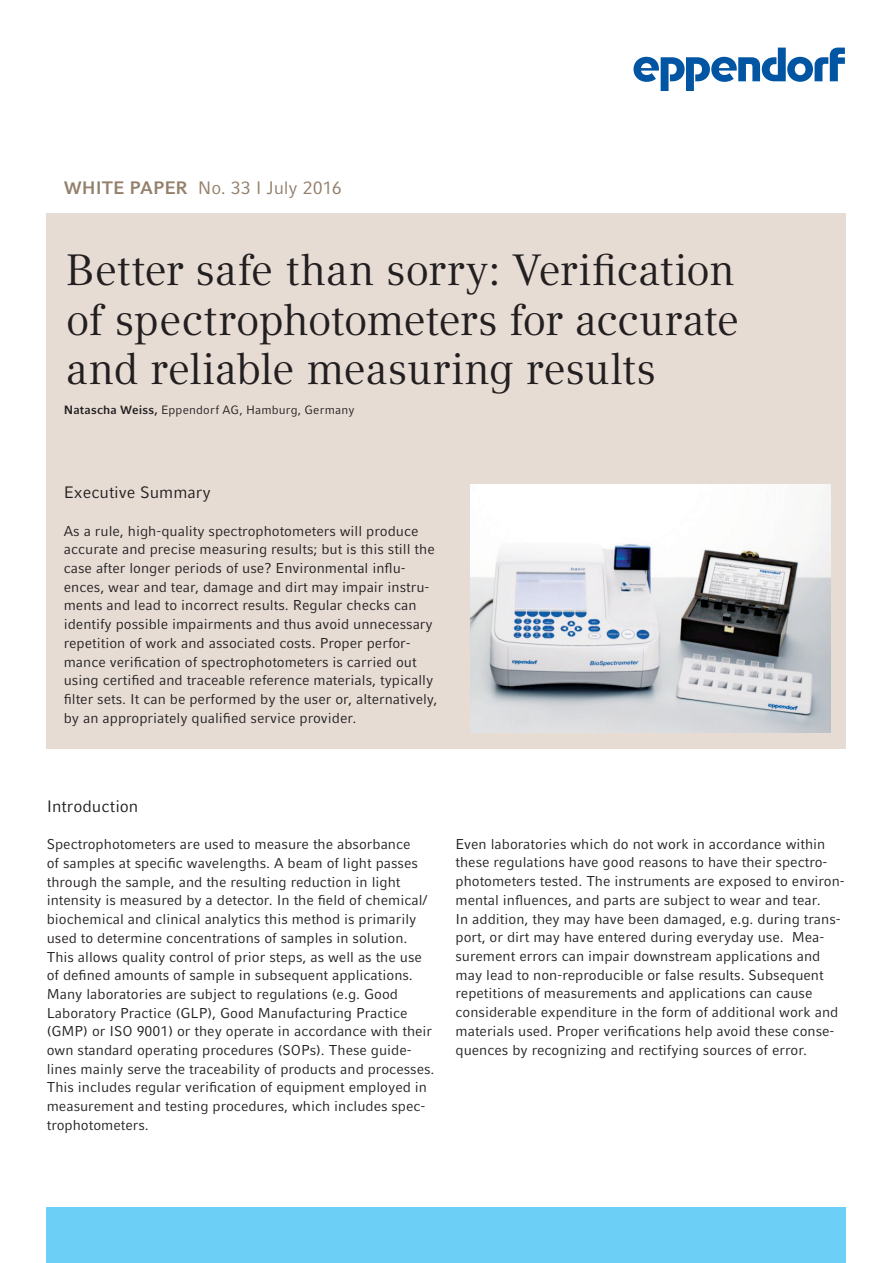
<style>
.page{position:relative;width:893px;height:1263px;background:#fff}
.page>*{position:absolute;margin:0;border:0;box-sizing:border-box;transform-origin:0 0}
.t1{font:43.5px/49.5px "Compatil Textfor Eppendorf";letter-spacing:-.01em;color:#231f20}
.t2{font:18px "Compatil Factfor Eppendorf";letter-spacing:-.01em;color:#93806b}
.t3{font:16.5px "Compatil Factfor Eppendorf";color:#231f20}
.t4{font:14.25px/18.8px "Compatil Factfor Eppendorf";color:#231f20}
.t5{font:12px "Compatil Factfor Eppendorf";letter-spacing:.015em;color:#231f20}
.s1{font-weight:700}
</style>
<div class="page">
<div style="left:47px;top:213px;width:799px;height:535px;background:#e6dcd4"></div>
<div style="left:47px;top:1208px;width:799px;height:55px;background:#6bcff6"></div>
<svg style="left:633px;top:48px;width:212px;height:43px"></svg>
<img style="left:471px;top:485px;width:359px;height:247px">
<p class="t2" style="left:64px;top:177px;width:279px"><span class="s1">WHITE PAPER</span> No. 33 I July 2016</p>
<h1 class="t1" style="left:66px;top:246px;width:675px">Better safe than sorry: Verification of spectrophotometers for accurate and reliable measuring results</h1>
<p class="t5" style="left:64px;top:403px;width:292px"><span class="s1">Natascha Weiss,</span> Eppendorf AG, Hamburg, Germany</p>
<p class="t3" style="left:64px;top:483px;width:149px">Executive Summary</p>
<p class="t4" style="left:64px;top:521px;width:375px">As a rule, high-quality spectrophotometers will produce accurate and precise measuring results; but is this still the case after longer periods of use? Environmental influ&shy;ences, wear and tear, damage and dirt may impair instru&shy;ments and lead to incorrect results. Regular checks can identify possible impairments and thus avoid unnecessary repetition of work and associated costs. Proper perfor&shy;mance verification of spectrophotometers is carried out using certified and traceable reference materials, typically filter sets. It can be performed by the user or, alternatively, by an appropriately qualified service provider.</p>
<p class="t3" style="left:47px;top:796px;width:93px">Introduction</p>
<p class="t4" style="left:47px;top:835px;width:389px">Spectrophotometers are used to measure the absorbance<br>of samples at specific wavelengths. A beam of light passes through the sample, and the resulting reduction in light intensity is measured by a detector. In the field of chemical/ biochemical and clinical analytics this method is primarily used to determine concentrations of samples in solution.<br>This allows quality control of prior steps, as well as the use of defined amounts of sample in subsequent applications.<br>Many laboratories are subject to regulations (e.g. Good Laboratory Practice (GLP), Good Manufacturing Practice (GMP) or ISO 9001) or they operate in accordance with their own standard operating procedures (SOPs). These guide&shy;lines mainly serve the traceability of products and processes.<br>This includes regular verification of equipment employed in measurement and testing procedures, which includes spec&shy;trophotometers.</p>
<p class="t4" style="left:455px;top:834px;width:391px">Even laboratories which do not work in accordance within these regulations have good reasons to have their spectro&shy;photometers tested. The instruments are exposed to environ&shy;mental influences, and parts are subject to wear and tear.<br>In addition, they may have been damaged, e.g. during trans&shy;port, or dirt may have entered during everyday use. Mea&shy;surement errors can impair downstream applications and may lead to non-reproducible or false results. Subsequent repetitions of measurements and applications can cause considerable expenditure in the form of additional work and materials used. Proper verifications help avoid these conse&shy;quences by recognizing and rectifying sources of error.</p>
</div>
